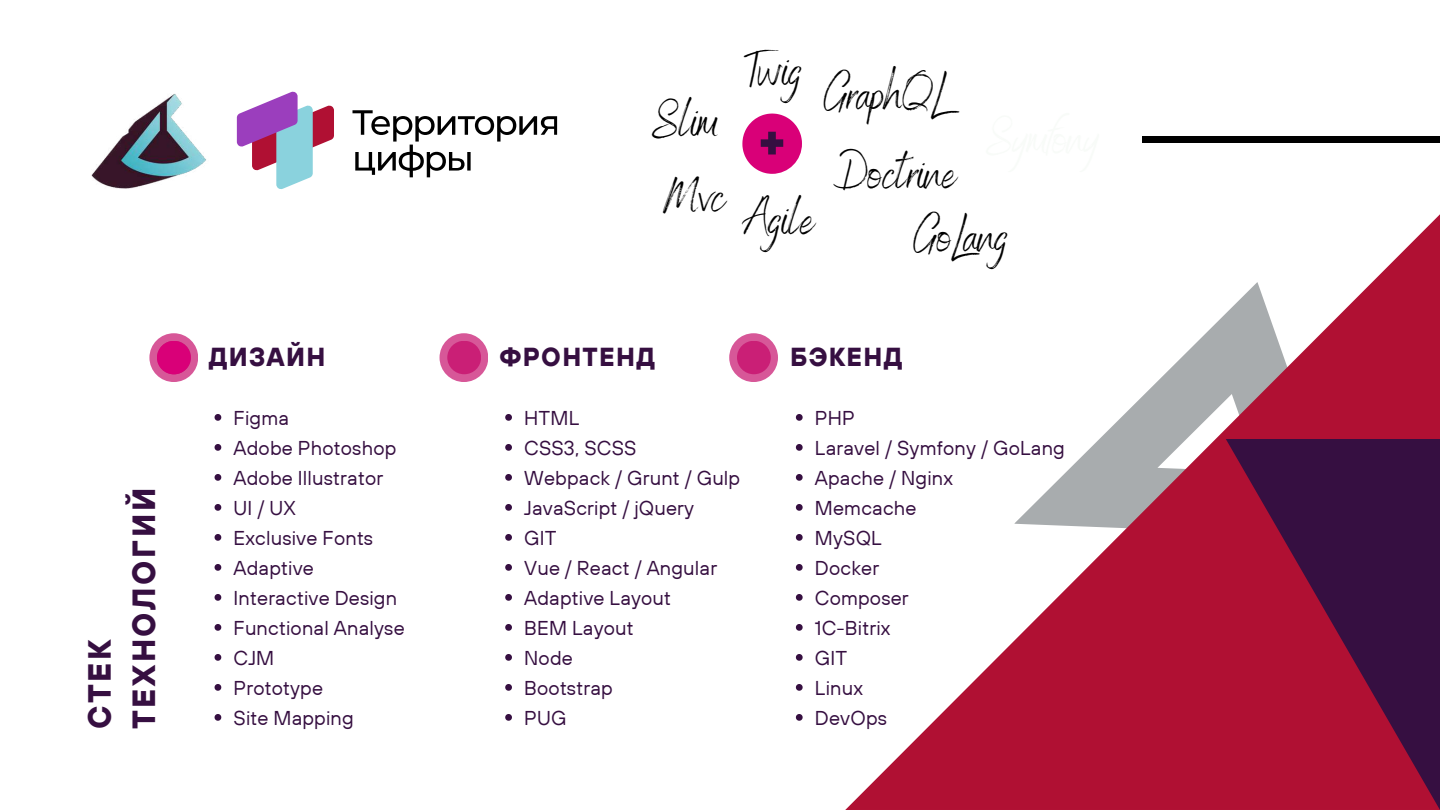
<style>
.page{position:relative;width:1440px;height:810px;background:#fff}
.page>*{position:absolute;margin:0;border:0;box-sizing:border-box;transform-origin:0 0}
.t1{font:48.9px "Benedict";color:#000}
.t2{font:700 32px "TT Hoves";letter-spacing:.08em;color:#360f41}
.t3{font:700 26px "TT Hoves";letter-spacing:.05em;color:#360f41}
.t4{font:20px/30px "TT Hoves";letter-spacing:.01em;color:#360f41}
</style>
<div class="page">
<svg style="left:845px;top:214px;width:595px;height:596px"></svg>
<svg style="left:1226px;top:439px;width:214px;height:371px;background:#720f3a"></svg>
<svg style="left:149px;top:333px;width:49px;height:49px"></svg>
<div style="left:440px;top:333px;width:48px;height:49px;background:#d75798;border-radius:50%"></div>
<div style="left:447px;top:341px;width:34px;height:33px;background:#ca1f76;border-radius:50%"></div>
<svg style="left:729px;top:333px;width:49px;height:49px"></svg>
<div style="left:737px;top:341px;width:34px;height:33px;background:#ca1f76;border-radius:50%"></div>
<div style="left:157px;top:341px;width:34px;height:33px;background:#d90078;border-radius:50%"></div>
<div style="left:1143px;top:136px;width:297px;height:6px;background:#000"></div>
<img style="left:91px;top:94px;width:115px;height:95px">
<svg style="left:742px;top:114px;width:60px;height:60px"></svg>
<svg style="left:505px;top:414px;width:7px;height:7px"></svg>
<svg style="left:505px;top:444px;width:7px;height:7px"></svg>
<svg style="left:505px;top:474px;width:7px;height:7px"></svg>
<svg style="left:505px;top:504px;width:7px;height:7px"></svg>
<svg style="left:505px;top:534px;width:7px;height:7px"></svg>
<svg style="left:505px;top:564px;width:7px;height:7px"></svg>
<svg style="left:505px;top:594px;width:7px;height:7px"></svg>
<svg style="left:505px;top:624px;width:7px;height:7px"></svg>
<svg style="left:505px;top:654px;width:7px;height:7px"></svg>
<svg style="left:505px;top:684px;width:7px;height:7px"></svg>
<svg style="left:505px;top:714px;width:7px;height:7px"></svg>
<svg style="left:796px;top:414px;width:7px;height:7px"></svg>
<svg style="left:796px;top:444px;width:7px;height:7px"></svg>
<svg style="left:796px;top:474px;width:7px;height:7px"></svg>
<svg style="left:796px;top:504px;width:7px;height:7px"></svg>
<svg style="left:796px;top:534px;width:7px;height:7px"></svg>
<svg style="left:796px;top:564px;width:7px;height:7px"></svg>
<svg style="left:796px;top:594px;width:7px;height:7px"></svg>
<svg style="left:796px;top:624px;width:7px;height:7px"></svg>
<svg style="left:796px;top:654px;width:7px;height:7px"></svg>
<svg style="left:796px;top:684px;width:7px;height:7px"></svg>
<svg style="left:796px;top:714px;width:7px;height:7px"></svg>
<svg style="left:215px;top:414px;width:6px;height:7px"></svg>
<svg style="left:215px;top:444px;width:6px;height:7px"></svg>
<svg style="left:215px;top:474px;width:6px;height:7px"></svg>
<svg style="left:215px;top:504px;width:6px;height:7px"></svg>
<svg style="left:215px;top:534px;width:6px;height:7px"></svg>
<svg style="left:215px;top:564px;width:6px;height:7px"></svg>
<svg style="left:215px;top:594px;width:6px;height:7px"></svg>
<svg style="left:215px;top:624px;width:6px;height:7px"></svg>
<svg style="left:215px;top:654px;width:6px;height:7px"></svg>
<svg style="left:215px;top:684px;width:6px;height:7px"></svg>
<svg style="left:215px;top:714px;width:6px;height:7px"></svg>
<svg style="left:353px;top:110px;width:204px;height:67px"></svg>
<svg style="left:237px;top:92px;width:97px;height:97px"></svg>
<h2 class="t2" style="left:79px;top:729px;width:91px;rotate:-90deg">СТЕК</h2>
<h2 class="t2" style="left:123px;top:729px;width:242px;rotate:-90deg">ТЕХНОЛОГИЙ</h2>
<h1 class="t1" style="left:652px;top:90px;width:67px">Slim</h1>
<h1 class="t1" style="left:663px;top:164px;width:63px">Mvc</h1>
<h1 class="t1" style="left:744px;top:38px;width:59px">Twig</h1>
<h1 class="t1" style="left:824px;top:62px;width:121px">GraphQL</h1>
<h1 class="t1" style="left:834px;top:141px;width:124px">Doctrine</h1>
<h1 class="t1" style="left:744px;top:188px;width:72px">Agile</h1>
<h1 class="t1" style="left:914px;top:205px;width:95px">GoLang</h1>
<h3 class="t3" style="left:209px;top:340px;width:118px">ДИЗАЙН</h3>
<h3 class="t3" style="left:499px;top:340px;width:157px">ФРОНТЕНД</h3>
<h3 class="t3" style="left:790px;top:340px;width:114px">БЭКЕНД</h3>
<p class="t4" style="left:234px;top:402px;width:173px">Figma<br>Adobe Photoshop<br>Adobe Illustrator<br>UI / UX<br>Exclusive Fonts<br>Adaptive<br>Interactive Design<br>Functional Analyse<br>CJM<br>Prototype<br>Site Mapping</p>
<p class="t4" style="left:524px;top:402px;width:218px">HTML<br>CSS3, SCSS<br>Webpack / Grunt / Gulp<br>JavaScript / jQuery<br>GIT<br>Vue / React / Angular<br>Adaptive Layout<br>BEM Layout<br>Node<br>Bootstrap<br>PUG</p>
<p class="t4" style="left:815px;top:402px;width:252px">PHP<br>Laravel / Symfony / GoLang<br>Apache / Nginx<br>Memcache<br>MySQL<br>Docker<br>Composer<br>1C-Bitrix<br>GIT<br>Linux</p>
<p class="t4" style="left:815px;top:702px;width:74px">DevOps</p>
</div>
